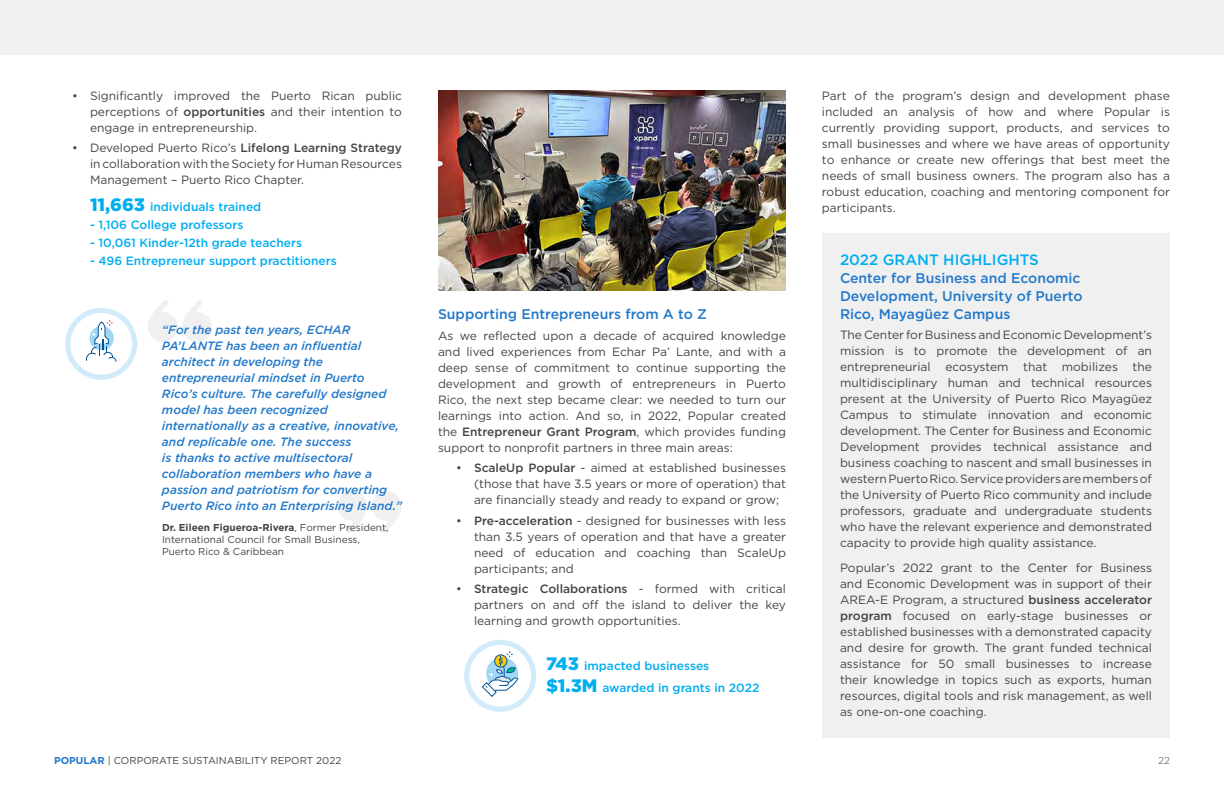
<style>
.page{position:relative;width:1224px;height:792px;background:#fff}
.page>*{position:absolute;margin:0;border:0;box-sizing:border-box;transform-origin:0 0}
.t1{font:500 15px "Gotham";color:#00aeef}
.t2{font:500 14px/18px "Gotham";color:#2278c9}
.t3{font:12px/16px "Gotham";color:#444;text-align:justify}
.t4{font:italic 500 12px/16px "Gotham";color:#2278c9}
.t5{font:500 12px/22px "Gotham";color:#00aeef}
.t6{font:10px/12px "Gotham";color:#444}
.t7{font:300 10px "Gotham";color:#444}
.s1{font-weight:500}
.s2{font-weight:900;font-size:18px}
.s3{font-weight:700}
.s4{font-weight:700;color:#2278c9}
</style>
<div class="page">
<svg style="left:148px;top:300px;width:64px;height:42px"></svg>
<svg style="left:338px;top:491px;width:63px;height:42px"></svg>
<div style="left:822px;top:233px;width:348px;height:505px;background:#f0f0f0"></div>
<img style="left:438px;top:90px;width:348px;height:200px">
<div style="left:65px;top:308px;width:72px;height:72px;background:#d1ebfa;border-radius:50%"></div>
<div style="left:70px;top:313px;width:62px;height:62px;background:#fff;border-radius:50%"></div>
<svg style="left:86px;top:320px;width:30px;height:42px"></svg>
<div style="left:464px;top:640px;width:72px;height:72px;background:#d1ebfa;border-radius:50%"></div>
<div style="left:469px;top:645px;width:62px;height:62px;background:#fff;border-radius:50%"></div>
<svg style="left:482px;top:651px;width:36px;height:46px"></svg>
<div style="left:0;top:0;width:1224px;height:55px;background:#f0f0f0"></div>
<p class="t3" style="left:90px;top:87px;width:314px;text-indent:-18px">• Significantly improved the Puerto Rican public perceptions of <span class="s1">opportunities</span> and their intention to engage in entrepreneurship.</p>
<p class="t3" style="left:90px;top:140px;width:314px;text-indent:-18px">• Developed Puerto Rico’s <span class="s1">Lifelong Learning Strategy </span>in collaboration with the Society for Human Resources Management – Puerto Rico Chapter.</p>
<p class="t5" style="left:90px;top:196px;width:173px"><span class="s2">11,663</span> individuals trained</p>
<p class="t5" style="left:90px;top:214px;width:155px">- 1,106 College professors</p>
<p class="t5" style="left:90px;top:232px;width:214px">- 10,061 Kinder-12th grade teachers</p>
<p class="t5" style="left:90px;top:250px;width:248px">- 496 Entrepreneur support practitioners</p>
<p class="t4" style="left:162px;top:321px;width:241px">“For the past ten years, ECHAR PA’LANTE has been an influential architect in developing the entrepreneurial mindset in Puerto Rico’s culture. The carefully designed model has been recognized internationally as a creative, innovative, and replicable one. The success<br>is thanks to active multisectoral collaboration members who have a passion and patriotism for converting Puerto Rico into an Enterprising Island.”</p>
<p class="t6" style="left:162px;top:521px;width:228px"><span class="s3">Dr. Eileen Figueroa-Rivera</span>, Former President,<br>International Council for Small Business,<br>Puerto Rico &amp; Caribbean</p>
<p class="t2" style="left:438px;top:305px;width:270px">Supporting Entrepreneurs from A to Z</p>
<p class="t3" style="left:438px;top:327px;width:350px">As we reflected upon a decade of acquired knowledge and lived experiences from Echar Pa’ Lante, and with a deep sense of commitment to continue supporting the development and growth of entrepreneurs in Puerto Rico, the next step became clear: we needed to turn our learnings into action. And so, in 2022, Popular created the <span class="s1">Entrepreneur Grant Program</span>, which provides funding support to nonprofit partners in three main areas:</p>
<p class="t3" style="left:474px;top:460px;width:313px;text-indent:-18px">• <span class="s1">ScaleUp Popular</span> - aimed at established businesses (those that have 3.5 years or more of operation) that are financially steady and ready to expand or grow;</p>
<p class="t3" style="left:474px;top:512px;width:314px;text-indent:-18px">• <span class="s1">Pre-acceleration</span> - designed for businesses with less than 3.5 years of operation and that have a greater need of education and coaching than ScaleUp participants; and</p>
<p class="t3" style="left:474px;top:581px;width:314px;text-indent:-18px">• <span class="s1">Strategic Collaborations</span> - formed with critical partners on and off the island to deliver the key learning and growth opportunities.</p>
<p class="t5" style="left:546px;top:654px;width:215px"><span class="s2">743</span> impacted businesses <span class="s2">$1.3M</span> awarded in grants in 2022</p>
<p class="t3" style="left:822px;top:87px;width:350px">Part of the program’s design and development phase included an analysis of how and where Popular is currently providing support, products, and services to small businesses and where we have areas of opportunity to enhance or create new offerings that best meet the needs of small business owners. The program also has a robust education, coaching and mentoring component for participants.</p>
<p class="t1" style="left:840px;top:249px;width:200px">2022 GRANT HIGHLIGHTS</p>
<p class="t2" style="left:840px;top:268px;width:244px">Center for Business and Economic<br>Development, University of Puerto<br>Rico, Mayagüez Campus</p>
<p class="t3" style="left:840px;top:327px;width:314px">The Center for Business and Economic Development’s mission is to promote the development of an entrepreneurial ecosystem that mobilizes the multidisciplinary human and technical resources present at the University of Puerto Rico Mayagüez Campus to stimulate innovation and economic development. The Center for Business and Economic Development provides technical assistance and business coaching to nascent and small businesses in western Puerto Rico. Service providers are members of the University of Puerto Rico community and include professors, graduate and undergraduate students who have the relevant experience and demonstrated capacity to provide high quality assistance.</p>
<p class="t3" style="left:840px;top:560px;width:314px">Popular’s 2022 grant to the Center for Business and Economic Development was in support of their AREA-E Program, a structured <span class="s1">business accelerator program</span> focused on early-stage businesses or established businesses with a demonstrated capacity and desire for growth. The grant funded technical assistance for 50 small businesses to increase their knowledge in topics such as exports, human resources, digital tools and risk management, as well as one-on-one coaching.</p>
<p class="t6" style="left:54px;top:754px;width:289px"><span class="s4">POPULAR</span> | CORPORATE SUSTAINABILITY REPORT 2022</p>
<p class="t7" style="left:1158px;top:754px;width:13px">22</p>
</div>
